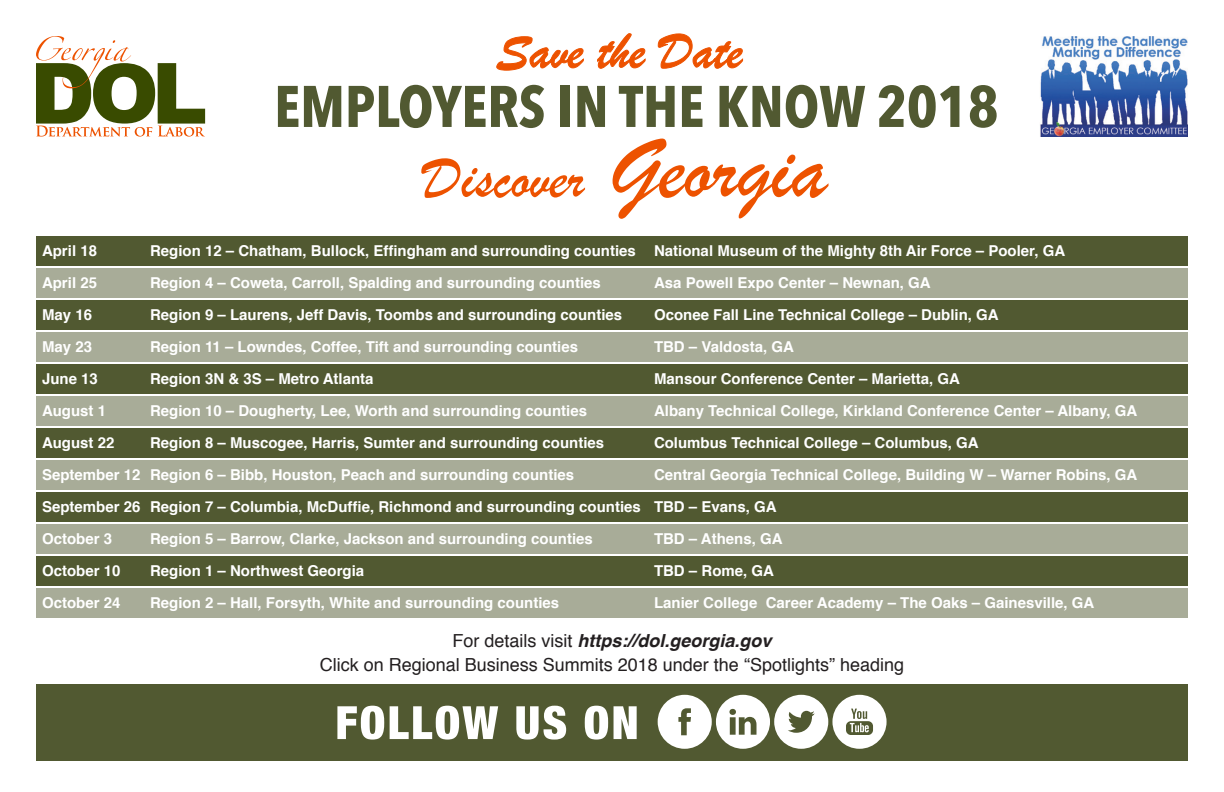
<style>
.page{position:relative;width:1224px;height:792px;background:#fff}
.page>*{position:absolute;margin:0;border:0;box-sizing:border-box;transform-origin:0 0}
.box_title{font:60px "Brush Script";color:#ed5200}
.box_title-2{font:700 58px "Avenir Next Condensed";color:#515931}
.box_title-3{font:18px "Helvetica";color:#231f20}
.box_title-4{font:italic 700 18px "Helvetica";color:#231f20}
.box_title-5{font:700 15px "Helvetica";color:#fff}
.s1{font-size:88px}
.s2{font-weight:400;font-style:normal}
</style>
<div class="page">
<div style="left:36px;top:236px;width:1152px;height:30px;background:#515931"></div>
<div style="left:36px;top:492px;width:1152px;height:30px;background:#515931"></div>
<div style="left:36px;top:364px;width:1152px;height:30px;background:#515931"></div>
<div style="left:36px;top:300px;width:1152px;height:30px;background:#515931"></div>
<div style="left:36px;top:556px;width:1152px;height:30px;background:#515931"></div>
<div style="left:36px;top:428px;width:1152px;height:30px;background:#515931"></div>
<div style="left:36px;top:268px;width:1152px;height:30px;background:#a8ac98"></div>
<div style="left:36px;top:524px;width:1152px;height:30px;background:#a8ac98"></div>
<div style="left:36px;top:396px;width:1152px;height:30px;background:#a8ac98"></div>
<div style="left:36px;top:332px;width:1152px;height:30px;background:#a8ac98"></div>
<div style="left:36px;top:588px;width:1152px;height:30px;background:#a8ac98"></div>
<div style="left:36px;top:460px;width:1152px;height:30px;background:#a8ac98"></div>
<div style="left:36px;top:684px;width:1152px;height:77px;background:#515931"></div>
<svg style="left:337px;top:706px;width:300px;height:34px"></svg>
<svg style="left:658px;top:695px;width:229px;height:54px"></svg>
<img style="left:1040px;top:36px;width:148px;height:101px">
<svg style="left:36px;top:36px;width:169px;height:101px"></svg>
<svg style="left:496px;top:33px;width:248px;height:38px"></svg>
<p class="box_title-2" style="left:274px;top:71px;width:726px">EMPLOYERS IN THE KNOW 2018</p>
<p class="box_title" style="left:423px;top:139px;width:406px">Discover <span class="s1">Georgia</span></p>
<p class="box_title-5" style="left:42px;top:238px;width:57px">April 18</p>
<p class="box_title-5" style="left:150px;top:238px;width:917px">Region 12 – Chatham, Bullock, Effingham and surrounding counties National Museum of the Mighty 8th Air Force – Pooler, GA</p>
<p class="box_title-5" style="left:42px;top:270px;width:57px">April 25</p>
<p class="box_title-5" style="left:150px;top:270px;width:452px">Region 4 – Coweta, Carroll, Spalding and surrounding counties</p>
<p class="box_title-5" style="left:654px;top:270px;width:278px">Asa Powell Expo Center – Newnan, GA</p>
<p class="box_title-5" style="left:42px;top:302px;width:52px">May 16</p>
<p class="box_title-5" style="left:150px;top:302px;width:474px">Region 9 – Laurens, Jeff Davis, Toombs and surrounding counties</p>
<p class="box_title-5" style="left:654px;top:302px;width:346px">Oconee Fall Line Technical College – Dublin, GA</p>
<p class="box_title-5" style="left:42px;top:334px;width:52px">May 23</p>
<p class="box_title-5" style="left:150px;top:334px;width:430px">Region 11 – Lowndes, Coffee, Tift and surrounding counties</p>
<p class="box_title-5" style="left:654px;top:334px;width:142px">TBD – Valdosta, GA</p>
<p class="box_title-5" style="left:42px;top:366px;width:57px">June 13</p>
<p class="box_title-5" style="left:150px;top:366px;width:225px">Region 3N &amp; 3S – Metro Atlanta</p>
<p class="box_title-5" style="left:654px;top:366px;width:307px">Mansour Conference Center – Marietta, GA</p>
<p class="box_title-5" style="left:42px;top:398px;width:66px">August 1</p>
<p class="box_title-5" style="left:150px;top:398px;width:439px">Region 10 – Dougherty, Lee, Worth and surrounding counties</p>
<p class="box_title-5" style="left:654px;top:398px;width:485px">Albany Technical College, Kirkland Conference Center – Albany, GA</p>
<p class="box_title-5" style="left:42px;top:430px;width:74px">August 22</p>
<p class="box_title-5" style="left:150px;top:430px;width:456px">Region 8 – Muscogee, Harris, Sumter and surrounding counties</p>
<p class="box_title-5" style="left:654px;top:430px;width:326px">Columbus Technical College – Columbus, GA</p>
<p class="box_title-5" style="left:42px;top:462px;width:534px">September 12 Region 6 – Bibb, Houston, Peach and surrounding counties</p>
<p class="box_title-5" style="left:654px;top:462px;width:485px">Central Georgia Technical College, Building W – Warner Robins, GA</p>
<p class="box_title-5" style="left:42px;top:494px;width:736px">September 26 Region 7 – Columbia, McDuffie, Richmond and surrounding counties TBD – Evans, GA</p>
<p class="box_title-5" style="left:42px;top:526px;width:72px">October 3</p>
<p class="box_title-5" style="left:150px;top:526px;width:444px">Region 5 – Barrow, Clarke, Jackson and surrounding counties</p>
<p class="box_title-5" style="left:654px;top:526px;width:130px">TBD – Athens, GA</p>
<p class="box_title-5" style="left:42px;top:558px;width:80px">October 10</p>
<p class="box_title-5" style="left:150px;top:558px;width:216px">Region 1 – Northwest Georgia</p>
<p class="box_title-5" style="left:654px;top:558px;width:122px">TBD – Rome, GA</p>
<p class="box_title-5" style="left:42px;top:590px;width:80px">October 24</p>
<p class="box_title-5" style="left:150px;top:590px;width:411px">Region 2 – Hall, Forsyth, White and surrounding counties</p>
<p class="box_title-5" style="left:654px;top:590px;width:442px">Lanier College Career Academy – The Oaks – Gainesville, GA</p>
<p class="box_title-4" style="left:452px;top:626px;width:321px"><span class="s2">For details visit</span> https://dol.georgia.gov</p>
<p class="box_title-3" style="left:320px;top:651px;width:586px">Click on Regional Business Summits 2018 under the “Spotlights” heading</p>
</div>
